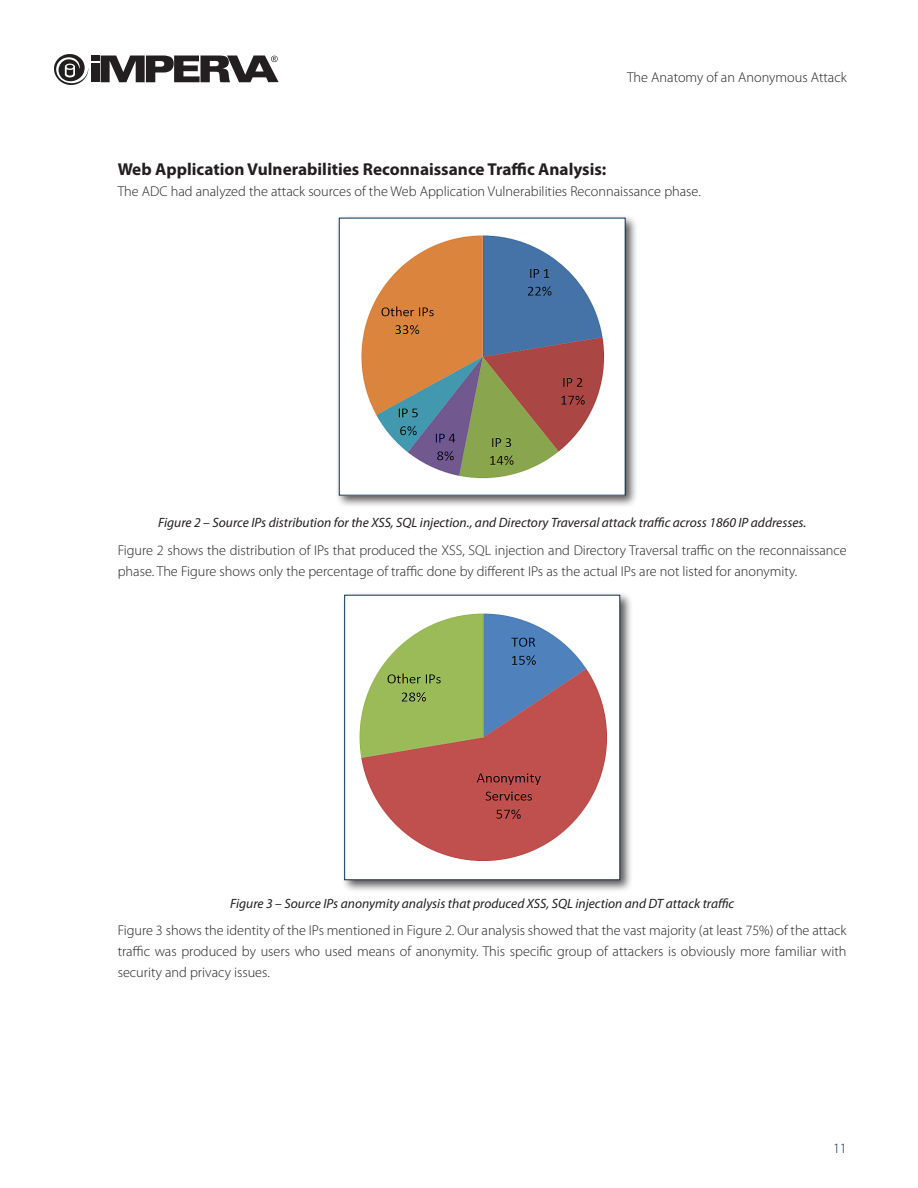
<style>
.page{position:relative;width:918px;height:1188px;background:#fff}
.page>*{position:absolute;margin:0;border:0;box-sizing:border-box;transform-origin:0 0}
.Subhead{font:700 17.25px "Myriad Pro";color:#231f20}
.bodytext{font:300 14.25px/21px "Myriad Pro";color:#231f20}
.t1{font:300 14.25px "Myriad Pro";color:#0b3153}
.t2{font:italic 13.5px "Myriad Pro";color:#231f20}
</style>
<div class="page">
<div style="left:91px;top:56px;width:9px;height:5px;background:#231f20"></div>
<div style="left:91px;top:64px;width:9px;height:18px;background:#231f20"></div>
<svg style="left:101px;top:56px;width:178px;height:26px"></svg>
<svg style="left:54px;top:54px;width:34px;height:31px"></svg>
<div style="left:336px;top:214px;width:302px;height:295px;background:#231f20;opacity:.75"></div>
<div style="left:339px;top:218px;width:286px;height:277px;background:#fff"></div>
<img style="left:361px;top:235px;width:244px;height:244px">
<div style="left:341px;top:591px;width:292px;height:302px;background:#231f20;opacity:.75"></div>
<div style="left:345px;top:595px;width:275px;height:285px;background:#fff"></div>
<img style="left:359px;top:613px;width:248px;height:248px">
<p class="bodytext" style="left:627px;top:67px;width:221px">The Anatomy of an Anonymous Attack</p>
<p class="Subhead" style="left:118px;top:158px;width:490px">Web Application Vulnerabilities Reconnaissance Traffic Analysis:</p>
<p class="bodytext" style="left:118px;top:181px;width:585px">The ADC had analyzed the attack sources of the Web Application Vulnerabilities Reconnaissance phase.</p>
<p class="t2" style="left:158px;top:515px;width:650px">Figure 2 – Source IPs distribution for the XSS, SQL injection., and Directory Traversal attack traffic across 1860 IP addresses.</p>
<p class="bodytext" style="left:118px;top:540px;width:731px">Figure 2 shows the distribution of IPs that produced the XSS, SQL injection and Directory Traversal traffic on the reconnaissance phase. The Figure shows only the percentage of traffic done by different IPs as the actual IPs are not listed for anonymity.</p>
<p class="t2" style="left:230px;top:895px;width:506px">Figure 3 – Source IPs anonymity analysis that produced XSS, SQL injection and DT attack traffic</p>
<p class="bodytext" style="left:118px;top:920px;width:730px;text-align:justify">Figure 3 shows the identity of the IPs mentioned in Figure 2. Our analysis showed that the vast majority (at least 75%) of the attack traffic was produced by users who used means of anonymity. This specific group of attackers is obviously more familiar with security and privacy issues.</p>
<p class="t1" style="left:833px;top:1140px;width:15px">11</p>
</div>
